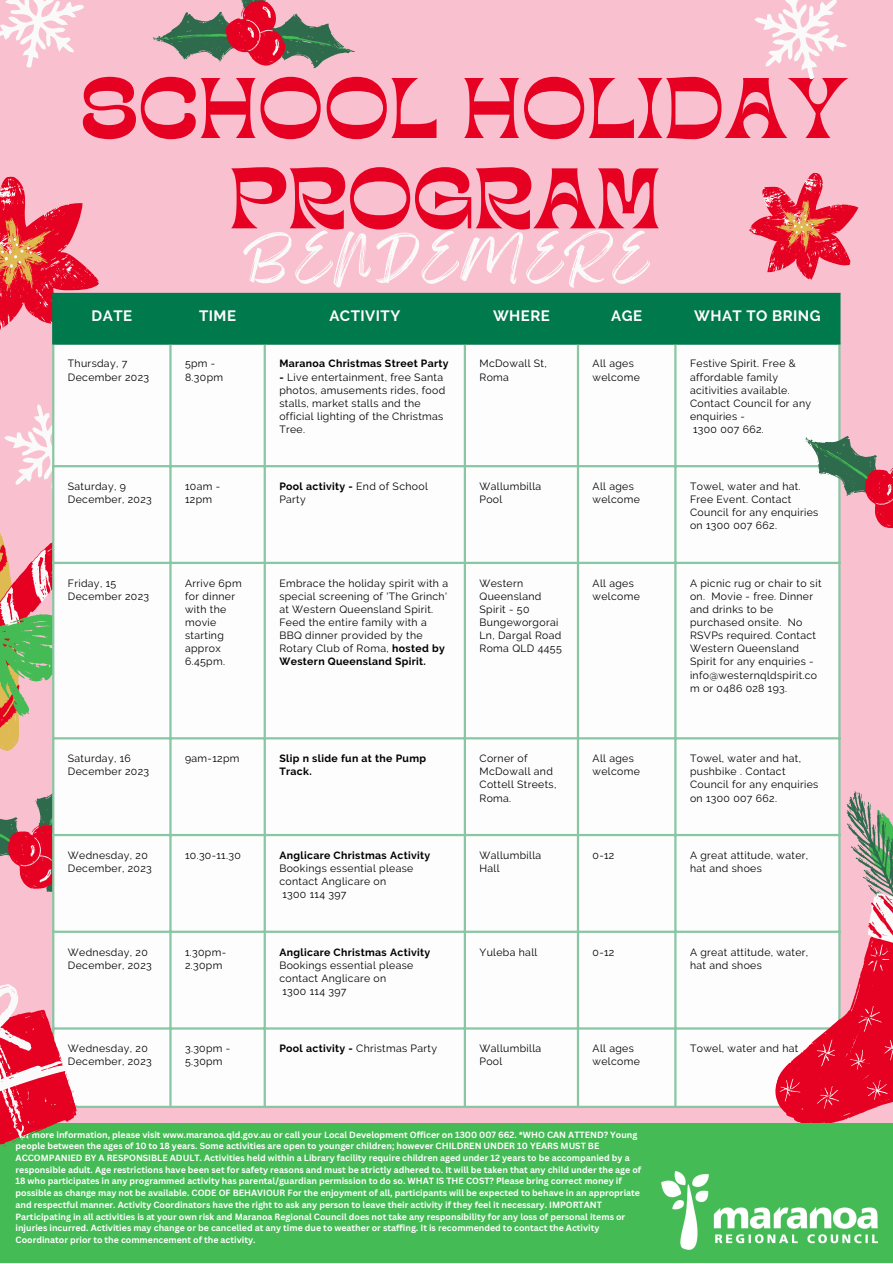
<style>
.page{position:relative;width:893px;height:1264px;background:#fff}
.page>*{position:absolute;margin:0;border:0;box-sizing:border-box;transform-origin:0 0}
.t1{font:60px "TANKINDRED Display";color:#e60022}
.t2{font:51px "Feeling Passionate";letter-spacing:.08em;color:#fafafa}
.t3{font:700 15px "Raleway";letter-spacing:.03em;color:#fdfdfd}
.t4{font:10.5px/13px "Raleway";letter-spacing:.03em;color:#000}
.t5{font:700 10.5px/13px "Raleway";letter-spacing:.03em;color:#000}
.t6{font:700 8.85px/11.7px "Canva Sans";color:#fff}
.s1{font-weight:700}
</style>
<div class="page">
<div style="left:0;top:0;width:892px;height:1262px;background:#f9c0d0"></div>
<svg style="left:0;top:0;width:84px;height:68px"></svg>
<svg style="left:754px;top:0;width:93px;height:79px"></svg>
<svg style="left:0;top:404px;width:52px;height:488px"></svg>
<svg style="left:152px;top:0;width:203px;height:69px"></svg>
<svg style="left:0;top:172px;width:859px;height:172px"></svg>
<div style="left:54px;top:345px;width:784px;height:760px;background:#fdfdfd"></div>
<hr style="left:52px;top:295px;width:2px;height:47px;background:#00794c">
<hr style="left:169px;top:295px;width:2px;height:47px;background:#00794c">
<hr style="left:263px;top:295px;width:3px;height:47px;background:#00794c">
<hr style="left:463px;top:295px;width:3px;height:47px;background:#00794c">
<hr style="left:577px;top:295px;width:2px;height:47px;background:#00794c">
<hr style="left:674px;top:295px;width:2px;height:47px;background:#00794c">
<hr style="left:838px;top:295px;width:2px;height:47px;background:#00794c">
<hr style="left:52px;top:293px;width:788px;height:2px;background:#00794c">
<hr style="left:52px;top:342px;width:788px;height:3px;background:#00794c">
<hr style="left:52px;top:345px;width:2px;height:760px;background:#89c6a3">
<hr style="left:169px;top:345px;width:2px;height:760px;background:#89c6a3">
<hr style="left:263px;top:345px;width:3px;height:760px;background:#89c6a3">
<hr style="left:463px;top:345px;width:3px;height:760px;background:#89c6a3">
<hr style="left:577px;top:345px;width:2px;height:760px;background:#89c6a3">
<hr style="left:674px;top:345px;width:2px;height:760px;background:#89c6a3">
<hr style="left:838px;top:345px;width:2px;height:760px;background:#89c6a3">
<hr style="left:52px;top:465px;width:788px;height:2px;background:#89c6a3">
<hr style="left:52px;top:562px;width:788px;height:2px;background:#89c6a3">
<hr style="left:52px;top:737px;width:788px;height:2px;background:#89c6a3">
<hr style="left:52px;top:834px;width:788px;height:2px;background:#89c6a3">
<hr style="left:52px;top:930px;width:788px;height:2px;background:#89c6a3">
<hr style="left:52px;top:1027px;width:788px;height:2px;background:#89c6a3">
<hr style="left:52px;top:1105px;width:788px;height:2px;background:#89c6a3">
<svg style="left:784px;top:370px;width:108px;height:196px"></svg>
<svg style="left:767px;top:767px;width:125px;height:355px"></svg>
<div style="left:0;top:1122px;width:892px;height:140px;background:#44bb54"></div>
<svg style="left:0;top:973px;width:84px;height:174px"></svg>
<img style="left:661px;top:1171px;width:216px;height:78px">
<p class="t1" style="left:81px;top:74px;width:769px">SCHOOL HOLIDAY</p>
<p class="t1" style="left:229px;top:164px;width:432px">PROGRAM</p>
<p class="t2" style="left:243px;top:217px;width:405px">BENDEMERE</p>
<p class="t3" style="left:92px;top:307px;width:42px">DATE</p>
<p class="t3" style="left:199px;top:307px;width:38px">TIME</p>
<p class="t3" style="left:329px;top:307px;width:72px">ACTIVITY</p>
<p class="t3" style="left:493px;top:307px;width:58px">WHERE</p>
<p class="t3" style="left:611px;top:307px;width:32px">AGE</p>
<p class="t3" style="left:694px;top:307px;width:128px">WHAT TO BRING</p>
<p class="t4" style="left:68px;top:357px;width:83px">Thursday, 7<br>December 2023</p>
<p class="t4" style="left:185px;top:357px;width:40px">5pm -<br>8.30pm</p>
<p class="t5" style="left:279px;top:357px;width:171px">Maranoa Christmas Street Party</p>
<p class="t4" style="left:479px;top:357px;width:69px">McDowall St,<br>Roma</p>
<p class="t4" style="left:592px;top:357px;width:49px">All ages welcome</p>
<p class="t4" style="left:690px;top:357px;width:123px">Festive Spirit. Free &amp; affordable family acitivities available.<br>Contact Council for any enquiries -</p>
<p class="t4" style="left:693px;top:423px;width:72px">1300 007 662.</p>
<p class="t4" style="left:279px;top:370px;width:167px"><span class="s1">-</span> Live entertainment, free Santa photos, amusements rides, food stalls, market stalls and the official lighting of the Christmas<br>Tree.</p>
<p class="t4" style="left:68px;top:480px;width:85px">Saturday, 9<br>December, 2023</p>
<p class="t4" style="left:185px;top:480px;width:37px">10am -<br>12pm</p>
<p class="t4" style="left:279px;top:480px;width:150px"><span class="s1">Pool activity -</span> End of School<br>Party</p>
<p class="t4" style="left:479px;top:480px;width:63px">Wallumbilla<br>Pool</p>
<p class="t4" style="left:592px;top:480px;width:49px">All ages welcome</p>
<p class="t4" style="left:690px;top:480px;width:130px">Towel, water and hat.<br>Free Event. Contact<br>Council for any enquiries on 1300 007 662.</p>
<p class="t4" style="left:68px;top:576px;width:83px">Friday, 15<br>December 2023</p>
<p class="t4" style="left:185px;top:576px;width:58px">Arrive 6pm for dinner with the movie starting approx<br>6.45pm.</p>
<p class="t4" style="left:279px;top:576px;width:170px">Embrace the holiday spirit with a special screening of 'The Grinch' at Western Queensland Spirit.<br>Feed the entire family with a<br>BBQ dinner provided by the<br>Rotary Club of Roma, <span class="s1">hosted by<br>Western Queensland Spirit.</span></p>
<p class="t4" style="left:479px;top:576px;width:84px">Western<br>Queensland<br>Spirit - 50<br>Bungeworgorai<br>Ln, Dargal Road<br>Roma QLD 4455</p>
<p class="t4" style="left:592px;top:576px;width:49px">All ages welcome</p>
<p class="t4" style="left:690px;top:576px;width:133px">A picnic rug or chair to sit on. Movie - free. Dinner and drinks to be purchased onsite. No<br>RSVPs required. Contact<br>Western Queensland<br>Spirit for any enquiries - info@westernqldspirit.co m or 0486 028 193.</p>
<p class="t4" style="left:68px;top:752px;width:83px">Saturday, 16<br>December 2023</p>
<p class="t4" style="left:185px;top:752px;width:56px">9am-12pm</p>
<p class="t5" style="left:279px;top:752px;width:148px">Slip n slide fun at the Pump<br>Track.</p>
<p class="t4" style="left:479px;top:752px;width:78px">Corner of<br>McDowall and<br>Cottell Streets,<br>Roma.</p>
<p class="t4" style="left:592px;top:752px;width:49px">All ages welcome</p>
<p class="t4" style="left:690px;top:752px;width:130px">Towel, water and hat, pushbike . Contact<br>Council for any enquiries on 1300 007 662.</p>
<p class="t4" style="left:68px;top:848px;width:85px">Wednesday, 20<br>December, 2023</p>
<p class="t4" style="left:185px;top:848px;width:57px">10.30-11.30</p>
<p class="t4" style="left:279px;top:848px;width:152px"><span class="s1">Anglicare Christmas Activity<br></span>Bookings essential please contact Anglicare on</p>
<p class="t4" style="left:282px;top:888px;width:66px">1300 114 397</p>
<p class="t4" style="left:68px;top:945px;width:85px">Wednesday, 20<br>December, 2023</p>
<p class="t4" style="left:185px;top:945px;width:43px">1.30pm-<br>2.30pm</p>
<p class="t5" style="left:279px;top:945px;width:152px">Anglicare Christmas Activity</p>
<p class="t4" style="left:279px;top:958px;width:135px">Bookings essential please contact Anglicare on</p>
<p class="t4" style="left:282px;top:984px;width:66px">1300 114 397</p>
<p class="t4" style="left:479px;top:848px;width:63px">Wallumbilla<br>Hall</p>
<p class="t4" style="left:592px;top:848px;width:23px">0-12</p>
<p class="t4" style="left:690px;top:848px;width:120px">A great attitude, water, hat and shoes</p>
<p class="t4" style="left:479px;top:945px;width:59px">Yuleba hall</p>
<p class="t4" style="left:592px;top:945px;width:23px">0-12</p>
<p class="t4" style="left:690px;top:945px;width:120px">A great attitude, water, hat and shoes</p>
<p class="t4" style="left:68px;top:1042px;width:85px">Wednesday, 20<br>December, 2023</p>
<p class="t4" style="left:185px;top:1042px;width:47px">3.30pm -<br>5.30pm</p>
<p class="t4" style="left:279px;top:1042px;width:159px"><span class="s1">Pool activity -</span> Christmas Party</p>
<p class="t4" style="left:479px;top:1042px;width:63px">Wallumbilla<br>Pool</p>
<p class="t4" style="left:592px;top:1042px;width:49px">All ages welcome</p>
<p class="t4" style="left:690px;top:1042px;width:110px">Towel, water and hat</p>
<p class="t6" style="left:16px;top:1128px;width:627px">For more information, please visit www.maranoa.qld.gov.au or call your Local Development Officer on 1300 007 662. *WHO CAN ATTEND? Young people between the ages of 10 to 18 years. Some activities are open to younger children; however CHILDREN UNDER 10 YEARS MUST BE ACCOMPANIED BY A RESPONSIBLE ADULT. Activities held within a Library facility require children aged under 12 years to be accompanied by a responsible adult. Age restrictions have been set for safety reasons and must be strictly adhered to. It will be taken that any child under the age of 18 who participates in any programmed activity has parental/guardian permission to do so. WHAT IS THE COST? Please bring correct money if possible as change may not be available. CODE OF BEHAVIOUR For the enjoyment of all, participants will be expected to behave in an appropriate and respectful manner. Activity Coordinators have the right to ask any person to leave their activity if they feel it necessary. IMPORTANT Participating in all activities is at your own risk and Maranoa Regional Council does not take any responsibility for any loss of personal items or injuries incurred. Activities may change or be cancelled at any time due to weather or staffing. It is recommended to contact the Activity Coordinator prior to the commencement of the activity.</p>
</div>
